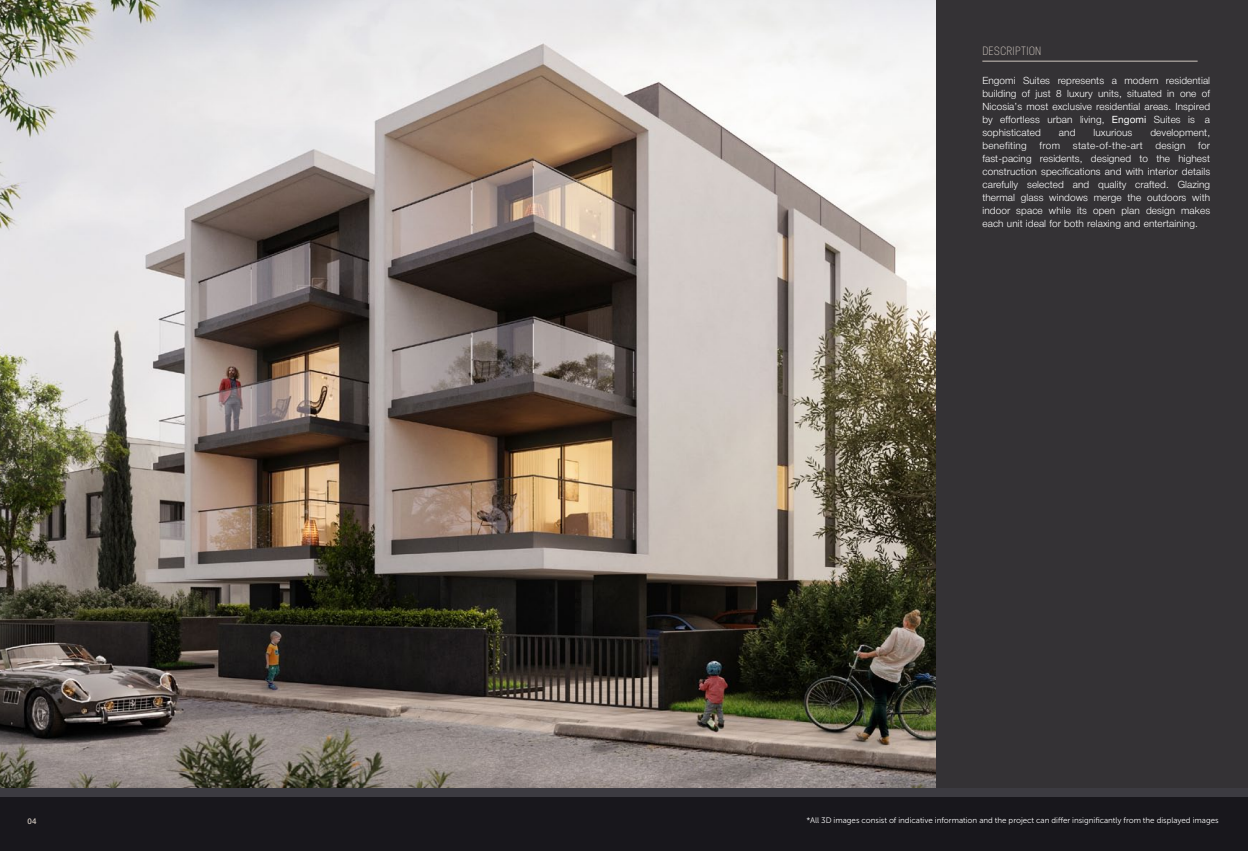
<style>
.page{position:relative;width:1248px;height:851px;background:#fff}
.page>*{position:absolute;margin:0;border:0;box-sizing:border-box;transform-origin:0 0}
.t1{font:12px "Neusa";letter-spacing:.02em;color:#cec5bd}
.t2{font:300 10px/13px "Helvetica Neue Cyr";letter-spacing:.01em;color:#fff;text-align:justify}
.t3{font:300 10px "Helvetica Neue Cyr";letter-spacing:.03em;color:#fff}
.t4{font:8px "Museo Sans Cyrl 300";color:#fff}
.t5{font:8px "Helvetica 6 Medium";color:#cec5bd}
.s1{font-weight:400}
</style>
<div class="page">
<img style="left:0;top:0;width:935px;height:788px">
<div style="left:935px;top:0;width:312px;height:823px;background:#343235"></div>
<div style="left:0;top:795px;width:1247px;height:55px;background:#18171c"></div>
<div style="left:0;top:788px;width:1247px;height:8px;background:#3c3b41"></div>
<hr style="left:982px;top:61px;width:215px;height:1px;background:#cec5bd">
<p class="t1" style="left:982px;top:44px;width:61px">DESCRIPTION</p>
<p class="t2" style="left:982px;top:74px;width:229px">Engomi Suites represents a modern residential building of just 8 luxury units, situated in one of Nicosia’s most exclusive residential areas. Inspired by effortless urban living, <span class="s1">Engomi</span> Suites is a sophisticated</p>
<p class="t2" style="left:1058px;top:126px;width:18px">and</p>
<p class="t2" style="left:1093px;top:126px;width:40px">luxurious</p>
<p class="t2" style="left:1150px;top:126px;width:61px">development,</p>
<p class="t2" style="left:982px;top:139px;width:229px;text-indent:216px">for fast-pacing residents, designed to the highest construction specifications and with interior details carefully selected and quality crafted. Glazing thermal glass windows merge the outdoors with indoor space while its open plan design makes each unit ideal for both relaxing and entertaining.</p>
<p class="t3" style="left:982px;top:140px;width:46px">benefiting</p>
<p class="t2" style="left:1039px;top:139px;width:22px">from</p>
<p class="t2" style="left:1072px;top:139px;width:71px">state-of-the-art</p>
<p class="t2" style="left:1155px;top:139px;width:32px">design</p>
<p class="t5" style="left:28px;top:816px;width:10px">04</p>
<p class="t4" style="left:806px;top:816px;width:413px">*All 3D images consist of indicative information and the project can differ insignificantly from the displayed images</p>
</div>
